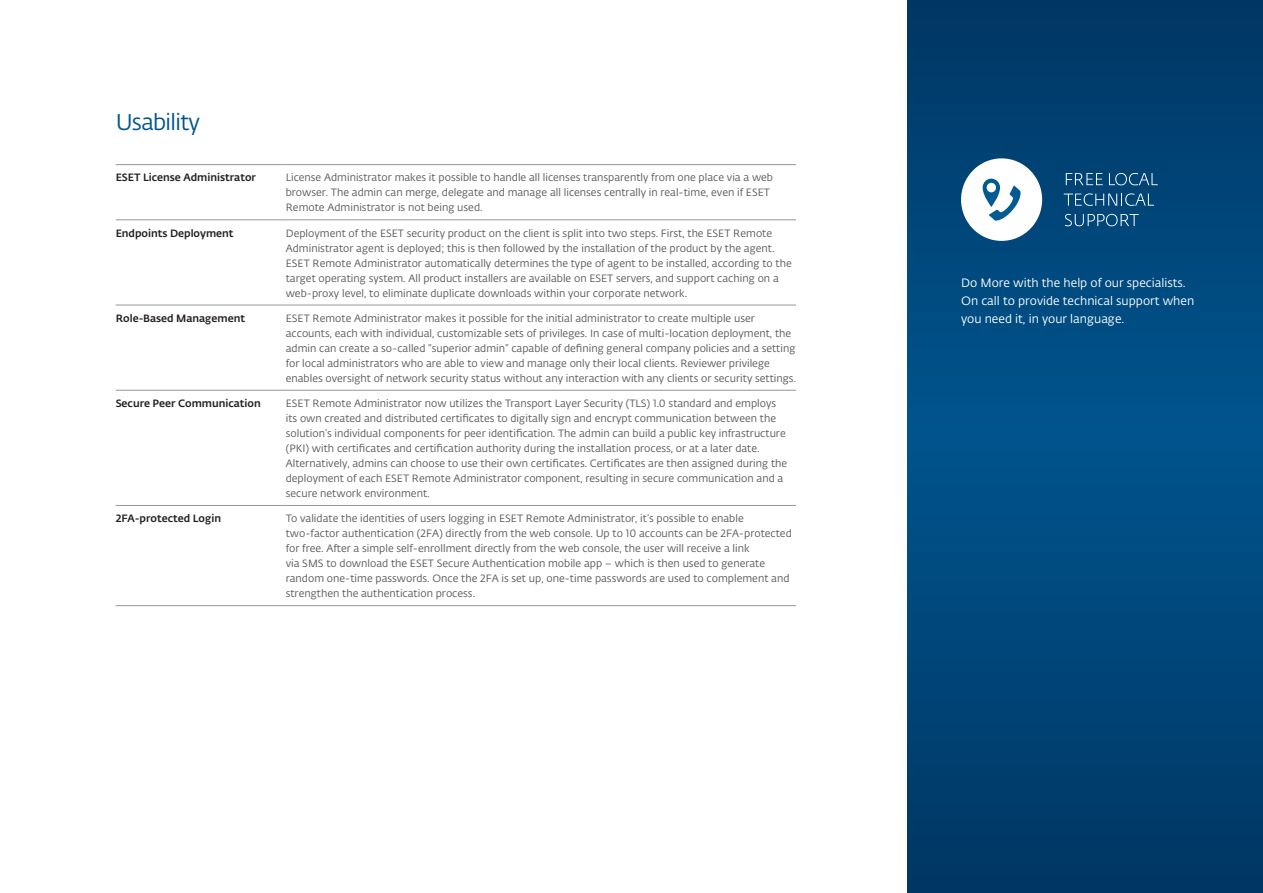
<style>
.page{position:relative;width:1263px;height:893px;background:#fff}
.page>*{position:absolute;margin:0;border:0;box-sizing:border-box;transform-origin:0 0}
.t1{font:22.5px "Fedra Sans Alt Pro Book LF";letter-spacing:-.03em;color:#00548e}
.t2{font:12px/18px "Fedra Sans Alt Pro Book LF";color:#fff}
.t3{font:10.5px/15px "Fedra Sans Alt Pro Book LF";color:#57585a}
.t4{font:10.5px "Fedra Sans Alt Pro Med LF";color:#231f20}
</style>
<div class="page">
<hr style="left:116px;top:164px;width:170px;height:1px;background:#939598">
<hr style="left:286px;top:164px;width:510px;height:1px;background:#939598">
<hr style="left:116px;top:219px;width:170px;height:1px;background:#939598">
<hr style="left:286px;top:219px;width:510px;height:1px;background:#939598">
<hr style="left:116px;top:390px;width:170px;height:1px;background:#939598">
<hr style="left:286px;top:390px;width:510px;height:1px;background:#939598">
<hr style="left:116px;top:505px;width:170px;height:1px;background:#939598">
<hr style="left:286px;top:505px;width:510px;height:1px;background:#939598">
<hr style="left:116px;top:605px;width:170px;height:1px;background:#939598">
<hr style="left:286px;top:605px;width:510px;height:1px;background:#939598">
<hr style="left:116px;top:305px;width:170px;height:1px;background:#939598">
<hr style="left:286px;top:305px;width:510px;height:1px;background:#939598">
<svg style="left:908px;top:0;width:355px;height:893px;background:#004578"></svg>
<svg style="left:1066px;top:173px;width:37px;height:12px"></svg>
<svg style="left:1109px;top:173px;width:49px;height:12px"></svg>
<svg style="left:1064px;top:193px;width:90px;height:13px"></svg>
<svg style="left:1065px;top:214px;width:74px;height:12px"></svg>
<div style="left:961px;top:158px;width:81px;height:83px;background:#fff;border-radius:50%"></div>
<svg style="left:983px;top:179px;width:38px;height:42px"></svg>
<h1 class="t1" style="left:116px;top:107px;width:86px">Usability</h1>
<p class="t4" style="left:116px;top:170px;width:142px">ESET License Administrator</p>
<p class="t3" style="left:286px;top:170px;width:489px">License Administrator makes it possible to handle all licenses transparently from one place via a web browser. The admin can merge, delegate and manage all licenses centrally in real-time, even if ESET<br>Remote Administrator is not being used.</p>
<p class="t4" style="left:116px;top:225px;width:119px">Endpoints Deployment</p>
<p class="t3" style="left:286px;top:225px;width:508px">Deployment of the ESET security product on the client is split into two steps. First, the ESET Remote Administrator agent is deployed; this is then followed by the installation of the product by the agent.<br>ESET Remote Administrator automatically determines the type of agent to be installed, according to the target operating system. All product installers are available on ESET servers, and support caching on a web-proxy level, to eliminate duplicate downloads within your corporate network.</p>
<p class="t4" style="left:116px;top:310px;width:131px">Role-Based Management</p>
<p class="t3" style="left:286px;top:310px;width:512px">ESET Remote Administrator makes it possible for the initial administrator to create multiple user accounts, each with individual, customizable sets of privileges. In case of multi-location deployment, the admin can create a so-called “superior admin” capable of defining general company policies and a setting for local administrators who are able to view and manage only their local clients. Reviewer privilege enables oversight of network security status without any interaction with any clients or security settings.</p>
<p class="t4" style="left:116px;top:395px;width:147px">Secure Peer Communication</p>
<p class="t3" style="left:286px;top:395px;width:503px">ESET Remote Administrator now utilizes the Transport Layer Security (TLS) 1.0 standard and employs its own created and distributed certificates to digitally sign and encrypt communication between the solution’s individual components for peer identification. The admin can build a public key infrastructure (PKI) with certificates and certification authority during the installation process, or at a later date.<br>Alternatively, admins can choose to use their own certificates. Certificates are then assigned during the deployment of each ESET Remote Administrator component, resulting in secure communication and a secure network environment.</p>
<p class="t4" style="left:116px;top:510px;width:107px">2FA-protected Login</p>
<p class="t3" style="left:286px;top:511px;width:508px">To validate the identities of users logging in ESET Remote Administrator, it’s possible to enable two‑factor authentication (2FA) directly from the web console. Up to 10 accounts can be 2FA‑ protected for free. After a simple self-enrollment directly from the web console, the user will receive a link<br>via SMS to download the ESET Secure Authentication mobile app – which is then used to generate random one‑time passwords. Once the 2FA is set up, one-time passwords are used to complement and strengthen the authentication process.</p>
<p class="t2" style="left:961px;top:273px;width:235px">Do More with the help of our specialists.<br>On call to provide technical support when you need it, in your language.</p>
</div>
